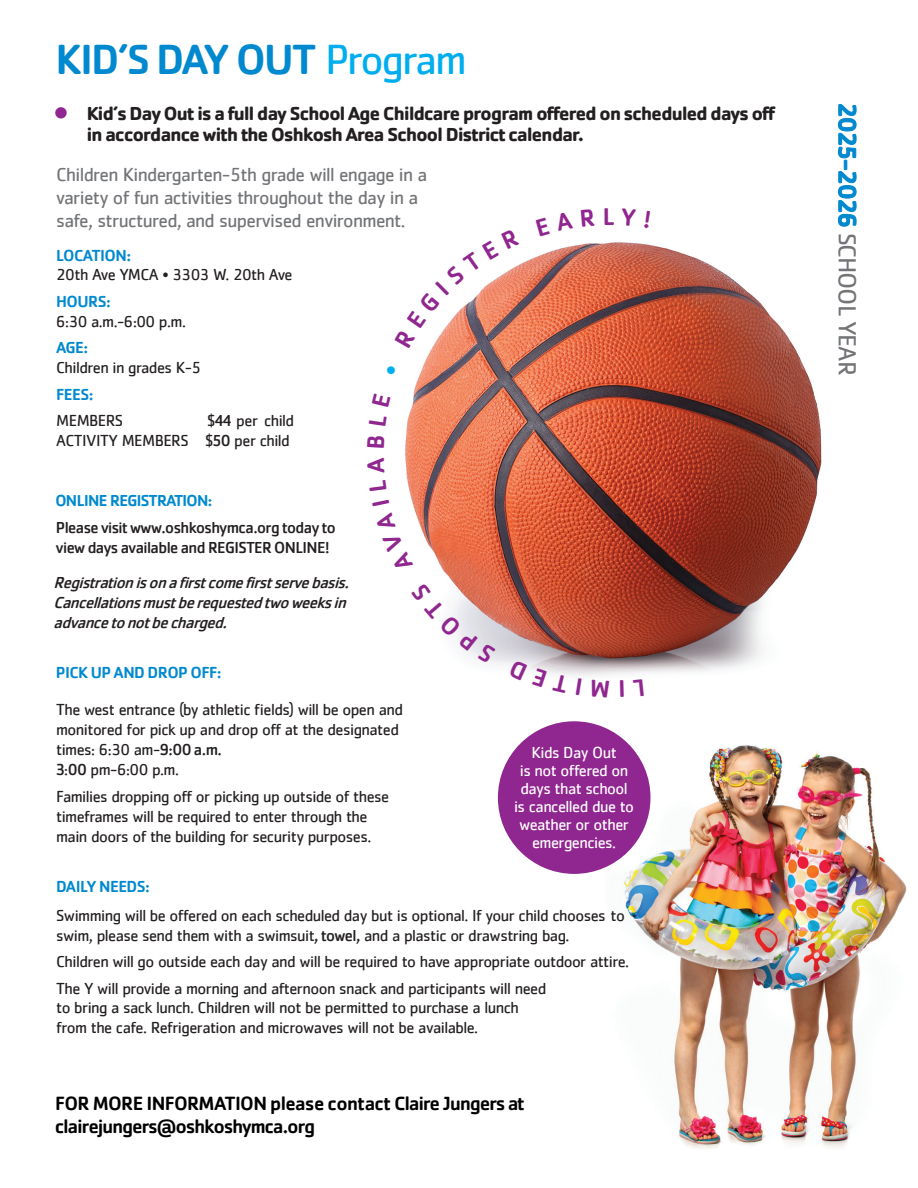
<style>
.page{position:relative;width:918px;height:1188px;background:#fff}
.page>*{position:absolute;margin:0;border:0;box-sizing:border-box;transform-origin:0 0}
.t1{font:500 43.5px "Cachet";letter-spacing:-.045em;color:#0089cf}
.t2{font:25.5px "Cachet";letter-spacing:-.045em;color:#727477}
.t3{font:500 25.05px "Cachet";color:#90268f}
.t4{font:500 19.8px/23px "Cachet Pro";letter-spacing:-.035em;color:#000}
.t5{font:700 19.5px/21.1px "Cachet Pro";letter-spacing:-.035em;color:#231f20}
.t6{font:19.5px/23.4px "Cachet";letter-spacing:-.035em;color:#727477}
.t7{font:16.5px/19.8px "Cachet";letter-spacing:-.035em;color:#231f20}
.t8{font:italic 16.5px/34.7px "Cachet Pro";color:#231f20}
.t9{font:16.5px/18px "Cachet";letter-spacing:-.035em;color:#fff;text-align:center}
.t10{font:16.5px/26.5px "Cachet Pro";letter-spacing:-.035em;color:#231f20}
.t11{font:500 16.5px "Cachet";letter-spacing:-.035em;color:#0089cf}
.s1{font-weight:400;color:#00aeef}
.s2{color:#90268f}
.s3{font-family:"Cachet Pro"}
.s4{font-weight:500;color:#0089cf}
.s5{font-style:normal}
.s6{font-family:"Cachet"}
.s7{font-family:"Cachet Pro";font-weight:500;color:#0089cf}
</style>
<div class="page">
<img style="left:611px;top:745px;width:296px;height:404px">
<img style="left:405px;top:242px;width:417px;height:434px">
<div style="left:498px;top:721px;width:153px;height:153px;background:#90268f;border-radius:50%"></div>
<svg style="left:509px;top:660px;width:60px;height:16px"></svg>
<svg style="left:411px;top:583px;width:85px;height:80px"></svg>
<svg style="left:405px;top:500px;width:8px;height:73px"></svg>
<svg style="left:405px;top:242px;width:114px;height:106px"></svg>
<p class="t1" style="left:56px;top:33px;width:413px">KID’S DAY OUT <span class="s1">Program</span></p>
<p class="t5" style="left:87px;top:103px;width:690px;text-indent:-33px"><span class="s2">●</span> Kid’s Day Out is a full day School Age Childcare program offered on scheduled days off in accordance with the Oshkosh Area School District calendar.</p>
<p class="t6" style="left:56px;top:162px;width:373px">Children Kindergarten-5th grade will engage in a variety of fun activities throughout the day in a safe, structured, and supervised environment.</p>
<p class="t11" style="left:56px;top:245px;width:77px">LOCATION:</p>
<p class="t7" style="left:56px;top:265px;width:238px">20th Ave YMCA • 3303 W. 20th Ave</p>
<p class="t11" style="left:56px;top:291px;width:56px">HOURS:</p>
<p class="t7" style="left:56px;top:311px;width:131px">6:30 a.m.-6:00 p.m.</p>
<p class="t11" style="left:56px;top:338px;width:34px">AGE:</p>
<p class="t7" style="left:56px;top:357px;width:147px">Children in grades K-5</p>
<p class="t11" style="left:56px;top:384px;width:39px">FEES:</p>
<p class="t7" style="left:56px;top:411px;width:69px">MEMBERS</p>
<p class="t7" style="left:207px;top:411px;width:89px">$<span class="s3">44</span> per child</p>
<p class="t7" style="left:56px;top:430px;width:235px">ACTIVITY MEMBERS $<span class="s3">50</span> per child</p>
<p class="t3" style="left:603px;top:201px;width:13px">L</p>
<p class="t10" style="left:55px;top:488px;width:282px"><span class="s4">ONLINE REGISTRATION:<br></span>Please visit www.oshkoshymca.org today to</p>
<p class="t8" style="left:54px;top:530px;width:302px"><span class="s5">view days available and REGISTER ONLINE!<br></span>Registrationisonafirstcomefirstservebasis.</p>
<p class="t8" style="left:54px;top:592px;width:299px;line-height:20.1px">Cancellationsmustberequestedtwoweeksin advancetonotbecharged.</p>
<p class="t11" style="left:56px;top:662px;width:167px">PICK UP AND DROP OFF:</p>
<p class="t7" style="left:56px;top:699px;width:348px">The west entrance (by athletic fields) will be open and monitored for pick up and drop off at the designated times: 6:30 am-<span class="s3">9:00 a.m.<br>3</span>:<span class="s3">00</span> pm-6:00 p.m.</p>
<p class="t7" style="left:56px;top:787px;width:335px">Families dropping off or picking up outside of these timeframes will be required to enter through the main doors of the building for security purposes.</p>
<p class="t11" style="left:56px;top:876px;width:95px">DAILY NEEDS:</p>
<p class="t7" style="left:56px;top:905px;width:570px">Swimming will be offered on each scheduled day but is optional. If your child chooses to swim, please send them with a swimsuit<span class="s3">, towel,</span> and a plastic or drawstring bag.</p>
<p class="t7" style="left:56px;top:948px;width:575px;line-height:26.5px">Children will go outside each day and will be required to have appropriate outdoor attire.<br>The Y will provide a morning and afternoon snack and participants will need</p>
<p class="t7" style="left:56px;top:998px;width:464px">to bring a sack lunch. Children will not be permitted to purchase a lunch from the cafe. Refrigeration and microwaves will not be available.</p>
<p class="t9" style="left:514px;top:743px;width:122px">Kids Day Out<br>is not offered on days that school is cancelled due to weather or other emergencies.</p>
<p class="t4" style="left:55px;top:1092px;width:471px"><span class="s6">FOR MORE INFORMATION please contact</span> Claire Jungers at clairejungers@oshkoshymca.org</p>
<p class="t2" style="left:862px;top:104px;width:273px;rotate:90deg"><span class="s7">2025-2026</span> SCHOOL YEAR</p>
</div>
